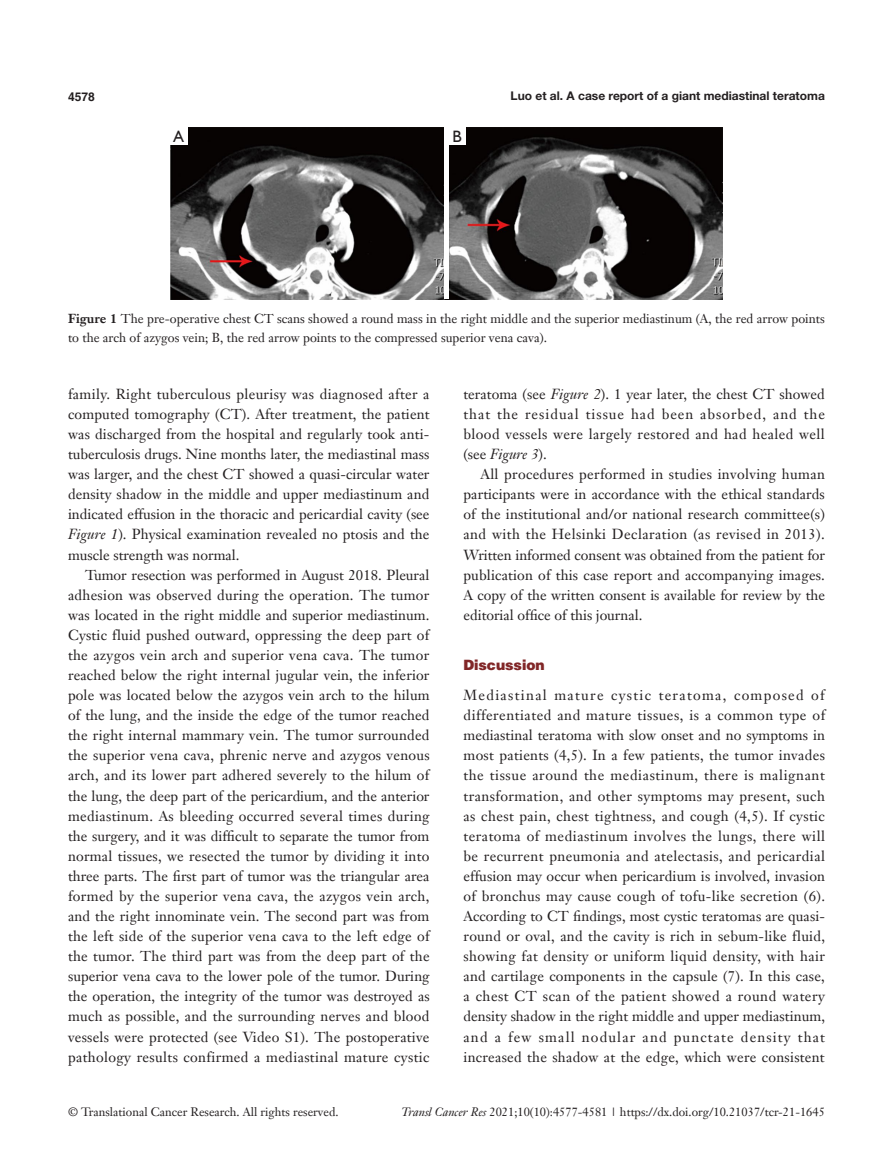
<style>
.page{position:relative;width:893px;height:1170px;background:#fff}
.page>*{position:absolute;margin:0;border:0;box-sizing:border-box;transform-origin:0 0}
.t1{font:16.5px "Humanist 521 BT";color:#231f20}
.t2{font:14.25px/20.1px "Janson Text LT";letter-spacing:.02em;color:#231f20;text-align:justify}
.t3{font:900 14.25px "Helvetica";color:#812627}
.t4{font:12.75px/19.5px "Janson Text LT";color:#231f20}
.t5{font:12px "Janson Text LT";color:#231f20}
.Running_title{font:700 12px "Helvetica Neue LT Pro";color:#231f20}
.t6{font:700 12px "Helvetica";color:#231f20}
.s1{font-weight:700}
.s2{font-style:italic}
</style>
<div class="page">
<img style="left:170px;top:128px;width:553px;height:171px">
<div style="left:444px;top:128px;width:5px;height:171px;background:#fff"></div>
<div style="left:449px;top:128px;width:17px;height:17px;background:#fff"></div>
<div style="left:170px;top:128px;width:17px;height:17px;background:#fff"></div>
<p class="t6" style="left:68px;top:89px;width:28px">4578</p>
<p class="Running_title" style="left:511px;top:88px;width:316px">Luo et al. A case report of a giant mediastinal teratoma</p>
<p class="t1" style="left:174px;top:126px;width:12px">A</p>
<p class="t1" style="left:452px;top:126px;width:11px">B</p>
<p class="t4" style="left:68px;top:308px;width:758px"><span class="s1">Figure 1</span> The pre-operative chest CT scans showed a round mass in the right middle and the superior mediastinum (A, the red arrow points to the arch of azygos vein; B, the red arrow points to the compressed superior vena cava).</p>
<p class="t2" style="left:68px;top:384px;width:363px">family. Right tuberculous pleurisy was diagnosed after a computed tomography (CT). After treatment, the patient was discharged from the hospital and regularly took anti&shy;tuberculosis drugs. Nine months later, the mediastinal mass was larger, and the chest CT showed a quasi-circular water density shadow in the middle and upper mediastinum and indicated effusion in the thoracic and pericardial cavity (see <span class="s2">Figure 1</span>). Physical examination revealed no ptosis and the muscle strength was normal.</p>
<p class="t2" style="left:68px;top:564px;width:363px;text-indent:17px">Tumor resection was performed in August 2018. Pleural adhesion was observed during the operation. The tumor was located in the right middle and superior mediastinum.<br>Cystic fluid pushed outward, oppressing the deep part of the azygos vein arch and superior vena cava. The tumor reached below the right internal jugular vein, the inferior pole was located below the azygos vein arch to the hilum of the lung, and the inside the edge of the tumor reached the right internal mammary vein. The tumor surrounded the superior vena cava, phrenic nerve and azygos venous arch, and its lower part adhered severely to the hilum of the lung, the deep part of the pericardium, and the anterior mediastinum. As bleeding occurred several times during the surgery, and it was difficult to separate the tumor from normal tissues, we resected the tumor by dividing it into three parts. The first part of tumor was the triangular area formed by the superior vena cava, the azygos vein arch, and the right innominate vein. The second part was from the left side of the superior vena cava to the left edge of the tumor. The third part was from the deep part of the superior vena cava to the lower pole of the tumor. During the operation, the integrity of the tumor was destroyed as much as possible, and the surrounding nerves and blood vessels were protected (see Video S1). The postoperative pathology results confirmed a mediastinal mature cystic</p>
<p class="t2" style="left:463px;top:384px;width:363px">teratoma (see <span class="s2">Figure 2</span>). 1 year later, the chest CT showed that the residual tissue had been absorbed, and the blood vessels were largely restored and had healed well (see <span class="s2">Figure 3</span>).</p>
<p class="t2" style="left:463px;top:464px;width:363px;text-indent:17px">All procedures performed in studies involving human participants were in accordance with the ethical standards of the institutional and/or national research committee(s) and with the Helsinki Declaration (as revised in 2013).<br>Written informed consent was obtained from the patient for publication of this case report and accompanying images.<br>A copy of the written consent is available for review by the editorial office of this journal.</p>
<p class="t3" style="left:463px;top:655px;width:83px">Discussion</p>
<p class="t2" style="left:463px;top:685px;width:363px">Mediastinal mature cystic teratoma, composed of differentiated and mature tissues, is a common type of mediastinal teratoma with slow onset and no symptoms in most patients (4,5). In a few patients, the tumor invades the tissue around the mediastinum, there is malignant transformation, and other symptoms may present, such as chest pain, chest tightness, and cough (4,5). If cystic teratoma of mediastinum involves the lungs, there will be recurrent pneumonia and atelectasis, and pericardial effusion may occur when pericardium is involved, invasion of bronchus may cause cough of tofu-like secretion (6).<br>According to CT findings, most cystic teratomas are quasi&shy;round or oval, and the cavity is rich in sebum-like fluid, showing fat density or uniform liquid density, with hair and cartilage components in the capsule (7). In this case, a chest CT scan of the patient showed a round watery density shadow in the right middle and upper mediastinum, and a few small nodular and punctate density that increased the shadow at the edge, which were consistent</p>
<p class="t5" style="left:68px;top:1104px;width:272px">© Translational Cancer Research. All rights reserved.</p>
<p class="t5" style="left:402px;top:1104px;width:425px"><span class="s2">Transl Cancer Res</span> 2021;10(10):4577-4581 | https://dx.doi.org/10.21037/tcr-21-1645</p>
</div>
